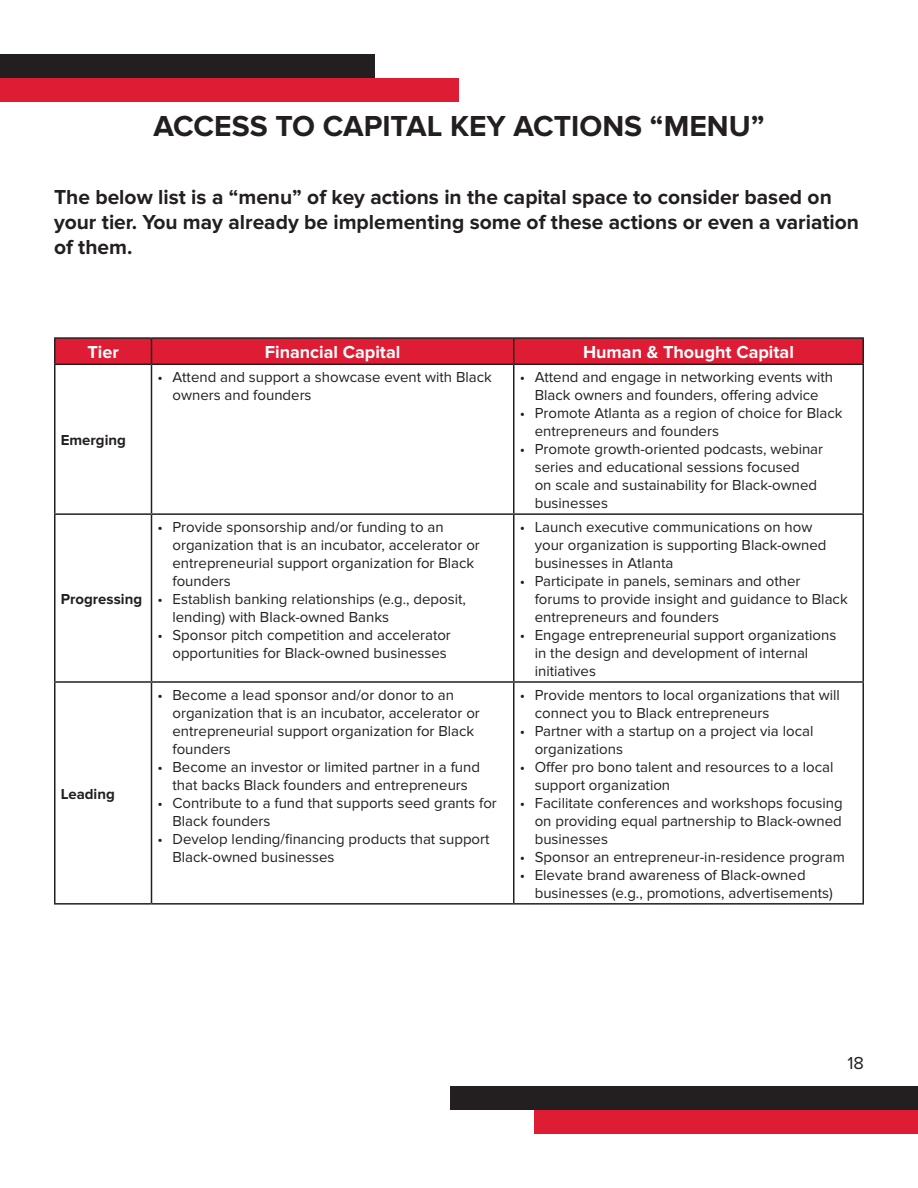
<style>
.page{position:relative;width:918px;height:1188px;background:#fff}
.page>*{position:absolute;margin:0;border:0;box-sizing:border-box;transform-origin:0 0}
.t1{font:700 30px "Proxima Nova";color:#231f20}
.t2{font:700 21px/25.2px "Proxima Nova";color:#231f20}
.t3{font:700 18px "Proxima Nova";color:#fff}
.t4{font:18px "Proxima Nova";color:#231f20}
.t5{font:15px/18px "Proxima Nova";color:#231f20}
.t6{font:700 15px "Proxima Nova";color:#231f20}
</style>
<div class="page">
<div style="left:0;top:54px;width:375px;height:24px;background:#231f20"></div>
<div style="left:0;top:78px;width:459px;height:24px;background:#de1d35"></div>
<hr style="left:152px;top:513px;width:362px;height:2px;background:#231f20">
<hr style="left:514px;top:513px;width:350px;height:2px;background:#231f20">
<hr style="left:152px;top:681px;width:362px;height:2px;background:#231f20">
<hr style="left:514px;top:681px;width:350px;height:2px;background:#231f20">
<hr style="left:152px;top:903px;width:362px;height:2px;background:#231f20">
<hr style="left:514px;top:903px;width:350px;height:2px;background:#231f20">
<hr style="left:54px;top:365px;width:2px;height:148px;background:#231f20">
<hr style="left:151px;top:365px;width:1px;height:148px;background:#231f20">
<hr style="left:513px;top:365px;width:1px;height:148px;background:#231f20">
<hr style="left:862px;top:365px;width:2px;height:148px;background:#231f20">
<hr style="left:54px;top:513px;width:98px;height:2px;background:#231f20">
<hr style="left:54px;top:515px;width:2px;height:166px;background:#231f20">
<hr style="left:151px;top:515px;width:1px;height:166px;background:#231f20">
<hr style="left:513px;top:515px;width:1px;height:166px;background:#231f20">
<hr style="left:862px;top:515px;width:2px;height:166px;background:#231f20">
<hr style="left:54px;top:681px;width:98px;height:2px;background:#231f20">
<hr style="left:54px;top:683px;width:2px;height:220px;background:#231f20">
<hr style="left:151px;top:683px;width:1px;height:220px;background:#231f20">
<hr style="left:513px;top:683px;width:1px;height:220px;background:#231f20">
<hr style="left:862px;top:683px;width:2px;height:220px;background:#231f20">
<hr style="left:54px;top:903px;width:98px;height:2px;background:#231f20">
<hr style="left:54px;top:337px;width:98px;height:2px;background:#231f20">
<hr style="left:54px;top:339px;width:2px;height:25px;background:#231f20">
<hr style="left:152px;top:337px;width:362px;height:2px;background:#231f20">
<hr style="left:514px;top:337px;width:350px;height:2px;background:#231f20">
<svg style="left:55px;top:338px;width:808px;height:26px;background:#d31d33"></svg>
<hr style="left:862px;top:339px;width:2px;height:25px;background:#231f20">
<hr style="left:54px;top:364px;width:98px;height:1px;background:#231f20">
<hr style="left:152px;top:364px;width:362px;height:1px;background:#231f20">
<hr style="left:514px;top:364px;width:350px;height:1px;background:#231f20">
<div style="left:450px;top:1086px;width:468px;height:24px;background:#231f20"></div>
<div style="left:534px;top:1110px;width:384px;height:24px;background:#de1d35"></div>
<p class="t1" style="left:154px;top:108px;width:612px">ACCESS TO CAPITAL KEY ACTIONS “MENU”</p>
<p class="t2" style="left:54px;top:185px;width:807px">The below list is a “menu” of key actions in the capital space to consider based on your tier. You may already be implementing some of these actions or even a variation of them.</p>
<p class="t3" style="left:87px;top:342px;width:33px">Tier</p>
<p class="t3" style="left:265px;top:342px;width:137px">Financial Capital</p>
<p class="t3" style="left:583px;top:342px;width:212px">Human &amp; Thought Capital</p>
<p class="t6" style="left:61px;top:432px;width:67px">Emerging</p>
<p class="t6" style="left:61px;top:590px;width:83px">Progressing</p>
<p class="t6" style="left:61px;top:785px;width:56px">Leading</p>
<p class="t5" style="left:172px;top:368px;width:321px;text-indent:-15px">• Attend and support a showcase event with Black owners and founders</p>
<p class="t5" style="left:520px;top:368px;width:315px;text-align:center">• Attend and engage in networking events with<br>Black owners and founders, offering advice</p>
<p class="t5" style="left:535px;top:404px;width:309px;text-indent:-15px">• Promote Atlanta as a region of choice for Black entrepreneurs and founders</p>
<p class="t5" style="left:535px;top:440px;width:290px;text-indent:-15px">• Promote growth-oriented podcasts, webinar series and educational sessions focused<br>on scale and sustainability for Black-owned businesses</p>
<p class="t5" style="left:172px;top:518px;width:309px;text-indent:-15px">• Provide sponsorship and/or funding to an organization that is an incubator, accelerator or entrepreneurial support organization for Black founders</p>
<p class="t5" style="left:172px;top:590px;width:295px;text-indent:-15px">• Establish banking relationships (e.g., deposit, lending) with Black-owned Banks</p>
<p class="t5" style="left:158px;top:626px;width:295px;text-align:right">• Sponsor pitch competition and accelerator opportunities for Black-owned businesses</p>
<p class="t5" style="left:172px;top:686px;width:309px;text-indent:-15px">• Become a lead sponsor and/or donor to an organization that is an incubator, accelerator or entrepreneurial support organization for Black founders</p>
<p class="t5" style="left:158px;top:758px;width:324px;text-align:center">• Become an investor or limited partner in a fund that backs Black founders and entrepreneurs</p>
<p class="t5" style="left:172px;top:794px;width:326px;text-indent:-15px">• Contribute to a fund that supports seed grants for<br>Black founders</p>
<p class="t5" style="left:172px;top:830px;width:319px;text-indent:-15px">• Develop lending/financing products that support<br>Black-owned businesses</p>
<p class="t5" style="left:535px;top:518px;width:293px;text-indent:-15px">• Launch executive communications on how your organization is supporting Black-owned businesses in Atlanta</p>
<p class="t5" style="left:535px;top:572px;width:314px;text-indent:-15px">• Participate in panels, seminars and other forums to provide insight and guidance to Black entrepreneurs and founders</p>
<p class="t5" style="left:535px;top:626px;width:303px;text-indent:-15px">• Engage entrepreneurial support organizations in the design and development of internal initiatives</p>
<p class="t5" style="left:535px;top:686px;width:307px;text-indent:-15px">• Provide mentors to local organizations that will connect you to Black entrepreneurs</p>
<p class="t5" style="left:535px;top:722px;width:280px;text-indent:-15px">• Partner with a startup on a project via local organizations</p>
<p class="t5" style="left:535px;top:758px;width:300px;text-indent:-15px">• Offer pro bono talent and resources to a local support organization</p>
<p class="t5" style="left:535px;top:794px;width:309px;text-align:justify;text-indent:-15px">• Facilitate conferences and workshops focusing on providing equal partnership to Black-owned businesses</p>
<p class="t5" style="left:520px;top:848px;width:327px">• Sponsor an entrepreneur-in-residence program</p>
<p class="t5" style="left:535px;top:866px;width:300px;text-indent:-15px">• Elevate brand awareness of Black-owned businesses (e.g., promotions, advertisements)</p>
<p class="t4" style="left:847px;top:1052px;width:18px">18</p>
</div>
